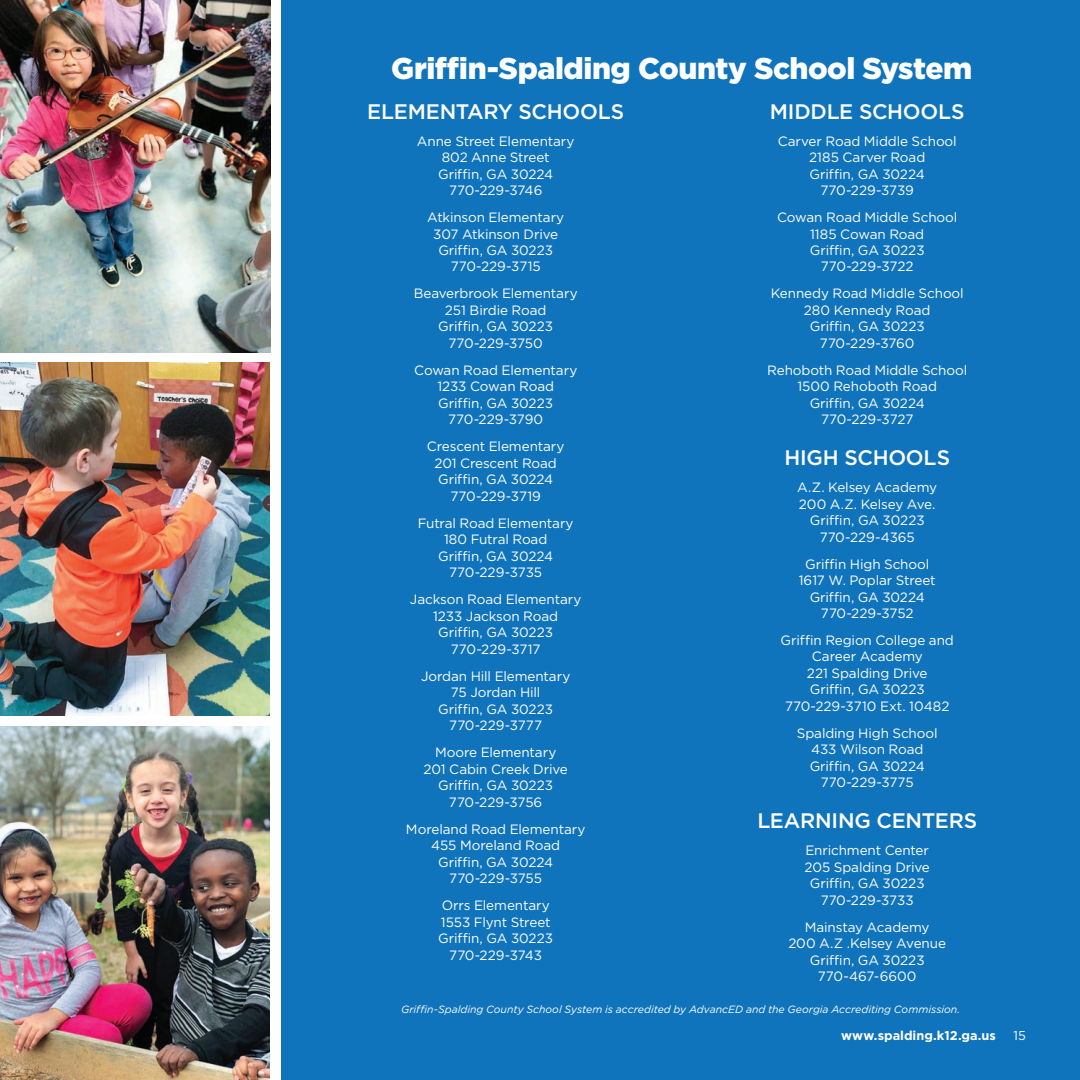
<style>
.page{position:relative;width:1080px;height:1080px;background:#fff}
.page>*{position:absolute;margin:0;border:0;box-sizing:border-box;transform-origin:0 0}
.t1{font:900 30px "Gotham";letter-spacing:-.015em;color:#fff}
.t2{font:500 21px "Gotham";letter-spacing:-.01em;color:#fff}
.t3{font:13.5px/16.5px "Gotham";letter-spacing:-.005em;color:#fff;text-align:center}
.t4{font:700 12.75px "Gotham";color:#fff}
.t5{font:12.75px "Gotham";color:#fff}
.t6{font:italic 10.5px "Gotham";color:#fff}
</style>
<div class="page">
<img style="left:0;top:363px;width:270px;height:353px">
<img style="left:0;top:727px;width:270px;height:353px">
<img style="left:0;top:0;width:271px;height:353px">
<div style="left:281px;top:0;width:799px;height:1080px;background:#1074bc"></div>
<h1 class="t1" style="left:391px;top:51px;width:582px">Griffin-Spalding County School System</h1>
<h2 class="t2" style="left:367px;top:99px;width:258px">ELEMENTARY SCHOOLS</h2>
<p class="t3" style="left:417px;top:132px;width:159px">Anne Street Elementary<br>802 Anne Street<br>Griffin, GA 30224<br>770-229-3746</p>
<p class="t3" style="left:427px;top:209px;width:139px">Atkinson Elementary<br>307 Atkinson Drive<br>Griffin, GA 30223<br>770-229-3715</p>
<p class="t3" style="left:414px;top:285px;width:165px">Beaverbrook Elementary<br>251 Birdie Road<br>Griffin, GA 30223<br>770-229-3750</p>
<p class="t3" style="left:414px;top:362px;width:165px">Cowan Road Elementary<br>1233 Cowan Road<br>Griffin, GA 30223<br>770-229-3790</p>
<p class="t3" style="left:427px;top:438px;width:139px">Crescent Elementary<br>201 Crescent Road<br>Griffin, GA 30224<br>770-229-3719</p>
<p class="t3" style="left:418px;top:515px;width:157px">Futral Road Elementary<br>180 Futral Road<br>Griffin, GA 30224<br>770-229-3735</p>
<p class="t3" style="left:410px;top:591px;width:173px">Jackson Road Elementary<br>1233 Jackson Road<br>Griffin, GA 30223<br>770-229-3717</p>
<p class="t3" style="left:421px;top:668px;width:151px">Jordan Hill Elementary<br>75 Jordan Hill<br>Griffin, GA 30223<br>770-229-3777</p>
<p class="t3" style="left:424px;top:744px;width:146px">Moore Elementary<br>201 Cabin Creek Drive<br>Griffin, GA 30223<br>770-229-3756</p>
<p class="t3" style="left:406px;top:821px;width:181px">Moreland Road Elementary<br>455 Moreland Road<br>Griffin, GA 30224<br>770-229-3755</p>
<p class="t3" style="left:438px;top:897px;width:116px">Orrs Elementary<br>1553 Flynt Street<br>Griffin, GA 30223<br>770-229-3743</p>
<h2 class="t2" style="left:770px;top:99px;width:196px">MIDDLE SCHOOLS</h2>
<p class="t3" style="left:778px;top:132px;width:181px">Carver Road Middle School<br>2185 Carver Road<br>Griffin, GA 30224<br>770-229-3739</p>
<p class="t3" style="left:777px;top:209px;width:182px">Cowan Road Middle School<br>1185 Cowan Road<br>Griffin, GA 30223<br>770-229-3722</p>
<p class="t3" style="left:771px;top:285px;width:195px">Kennedy Road Middle School<br>280 Kennedy Road<br>Griffin, GA 30223<br>770-229-3760</p>
<p class="t3" style="left:767px;top:362px;width:201px">Rehoboth Road Middle School<br>1500 Rehoboth Road<br>Griffin, GA 30224<br>770-229-3727</p>
<h2 class="t2" style="left:784px;top:446px;width:167px">HIGH SCHOOLS</h2>
<p class="t3" style="left:797px;top:479px;width:141px">A.Z. Kelsey Academy<br>200 A.Z. Kelsey Ave.<br>Griffin, GA 30223<br>770-229-4365</p>
<p class="t3" style="left:799px;top:555px;width:139px">Griffin High School<br>1617 W. Poplar Street<br>Griffin, GA 30224<br>770-229-3752</p>
<p class="t3" style="left:781px;top:632px;width:175px">Griffin Region College and<br>Career Academy<br>221 Spalding Drive<br>Griffin, GA 30223<br>770-229-3710 Ext. 10482</p>
<p class="t3" style="left:797px;top:725px;width:142px">Spalding High School<br>433 Wilson Road<br>Griffin, GA 30224<br>770-229-3775</p>
<h2 class="t2" style="left:757px;top:809px;width:221px">LEARNING CENTERS</h2>
<p class="t3" style="left:805px;top:842px;width:127px">Enrichment Center<br>205 Spalding Drive<br>Griffin, GA 30223<br>770-229-3733</p>
<p class="t3" style="left:788px;top:918px;width:159px">Mainstay Academy<br>200 A.Z .Kelsey Avenue<br>Griffin, GA 30223<br>770-467-6600</p>
<p class="t6" style="left:401px;top:1004px;width:561px">Griffin-Spalding County School System is accredited by AdvancED and the Georgia Accrediting Commission.</p>
<p class="t4" style="left:841px;top:1028px;width:156px">www.spalding.k12.ga.us</p>
<p class="t5" style="left:1014px;top:1028px;width:14px">15</p>
</div>
